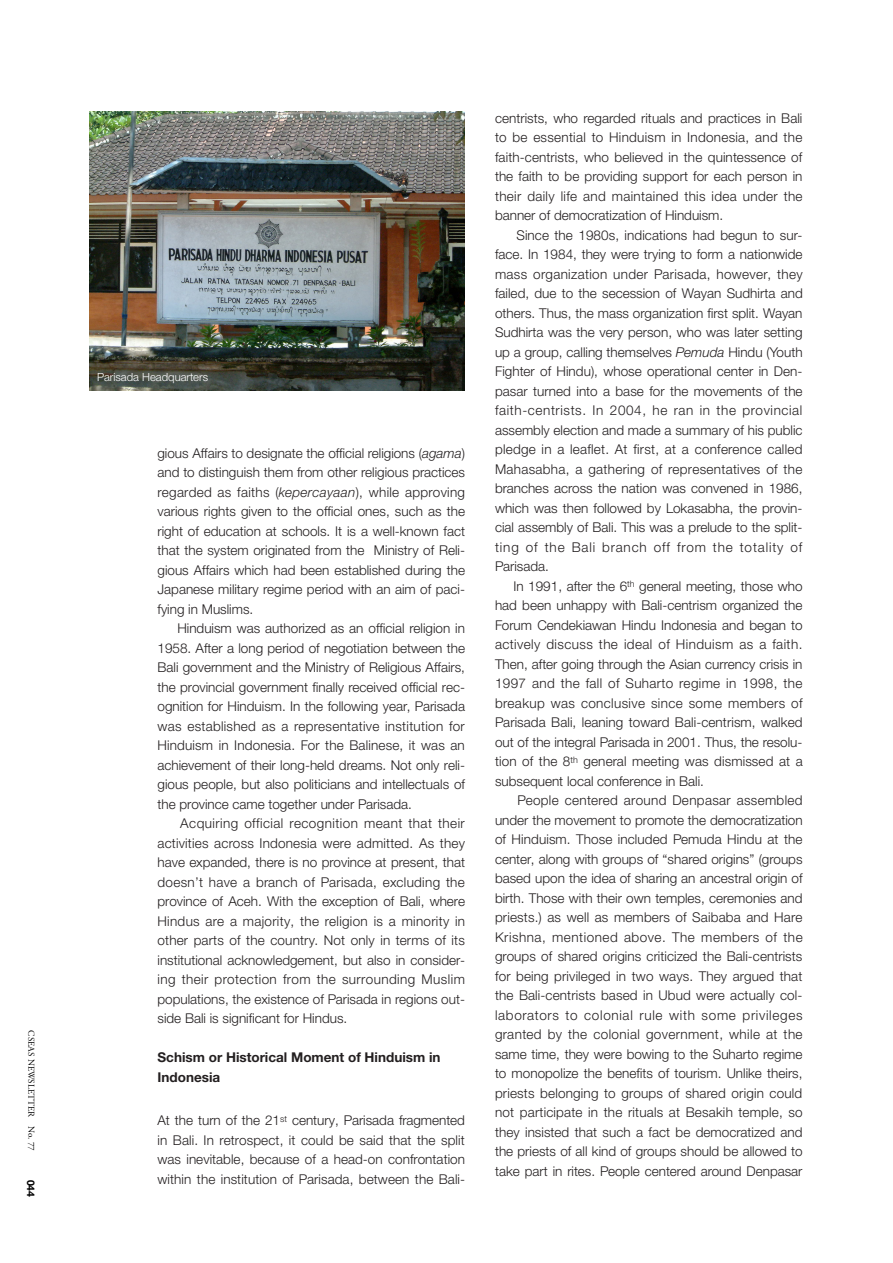
<style>
.page{position:relative;width:893px;height:1263px;background:#fff}
.page>*{position:absolute;margin:0;border:0;box-sizing:border-box;transform-origin:0 0}
.t1{font:13.5px/19.5px "Helvetica Neue LTARM 45 Lt";color:#231f20;text-align:justify}
.小見出し_p{font:700 13.5px/19.5px "Helvetica Neue LTARM 75";color:#231f20}
.t2{font:11.25px "Helvetica Neue LTARM 45 Lt";color:#fff}
.t3{font:700 10.5px "Helvetica Neue LTARM 75";color:#000}
.t4{font:9px "Adobe Garamond Pro";color:#000}
.s1{font-family:"Helvetica Neue LTARM 46 Lt It"}
</style>
<div class="page">
<img style="left:90px;top:111px;width:374px;height:279px">
<p class="t4" style="left:37px;top:1030px;width:122px;rotate:90deg">CSEAS NEWSLETTER No. 77</p>
<p class="t3" style="left:37px;top:1179px;width:19px;rotate:90deg">044</p>
<p class="t2" style="left:97px;top:370px;width:112px">Parisada Headquarters</p>
<p class="t1" style="left:158px;top:443px;width:309px">gious Affairs to designate the official religions (<span class="s1">agama</span>) and to distinguish them from other religious practices regarded as faiths (<span class="s1">kepercayaan</span>), while approving various rights given to the official ones, such as the right of education at schools. It is a well-known fact that the system originated from the Ministry of Reli&shy;gious Affairs which had been established during the Japanese military regime period with an aim of paci&shy;fying in Muslims.</p>
<p class="t1" style="left:158px;top:618px;width:309px;text-indent:20px">Hinduism was authorized as an official religion in 1958. After a long period of negotiation between the Bali government and the Ministry of Religious Affairs, the provincial government finally received official rec&shy;ognition for Hinduism. In the following year, Parisada was established as a representative institution for Hinduism in Indonesia. For the Balinese, it was an achievement of their long-held dreams. Not only reli&shy;gious people, but also politicians and intellectuals of the province came together under Parisada.</p>
<p class="t1" style="left:158px;top:813px;width:309px;text-indent:23px">Acquiring official recognition meant that their activities across Indonesia were admitted. As they have expanded, there is no province at present, that doesn’t have a branch of Parisada, excluding the province of Aceh. With the exception of Bali, where Hindus are a majority, the religion is a minority in other parts of the country. Not only in terms of its institutional acknowledgement, but also in consider&shy;ing their protection from the surrounding Muslim populations, the existence of Parisada in regions out&shy;side Bali is significant for Hindus.</p>
<p class="小見出し_p" style="left:158px;top:1047px;width:285px">Schism or Historical Moment of Hinduism in<br>Indonesia</p>
<p class="t1" style="left:158px;top:1110px;width:309px">At the turn of the 21<sup>st</sup> century, Parisada fragmented in Bali. In retrospect, it could be said that the split was inevitable, because of a head-on confrontation within the institution of Parisada, between the Bali-</p>
<p class="t1" style="left:495px;top:108px;width:309px">centrists, who regarded rituals and practices in Bali to be essential to Hinduism in Indonesia, and the faith-centrists, who believed in the quintessence of the faith to be providing support for each person in their daily life and maintained this idea under the banner of democratization of Hinduism.</p>
<p class="t1" style="left:495px;top:225px;width:309px;text-indent:21px">Since the 1980s, indications had begun to sur&shy;face. In 1984, they were trying to form a nationwide mass organization under Parisada, however, they failed, due to the secession of Wayan Sudhirta and others. Thus, the mass organization first split. Wayan Sudhirta was the very person, who was later setting up a group, calling themselves <span class="s1">Pemuda</span> Hindu (Youth Fighter of Hindu), whose operational center in Den&shy;pasar turned into a base for the movements of the faith-centrists. In 2004, he ran in the provincial assembly election and made a summary of his public pledge in a leaflet. At first, at a conference called Mahasabha, a gathering of representatives of the branches across the nation was convened in 1986, which was then followed by Lokasabha, the provin&shy;cial assembly of Bali. This was a prelude to the split&shy;ting of the Bali branch off from the totality of Parisada.</p>
<p class="t1" style="left:495px;top:576px;width:309px;text-indent:18px">In 1991, after the 6<sup>th</sup> general meeting, those who had been unhappy with Bali-centrism organized the Forum Cendekiawan Hindu Indonesia and began to actively discuss the ideal of Hinduism as a faith.<br>Then, after going through the Asian currency crisis in 1997 and the fall of Suharto regime in 1998, the breakup was conclusive since some members of Parisada Bali, leaning toward Bali-centrism, walked out of the integral Parisada in 2001. Thus, the resolu&shy;tion of the 8<sup>th</sup> general meeting was dismissed at a subsequent local conference in Bali.</p>
<p class="t1" style="left:495px;top:790px;width:309px;text-indent:22px">People centered around Denpasar assembled under the movement to promote the democratization of Hinduism. Those included Pemuda Hindu at the center, along with groups of “shared origins” (groups based upon the idea of sharing an ancestral origin of birth. Those with their own temples, ceremonies and priests.) as well as members of Saibaba and Hare Krishna, mentioned above. The members of the groups of shared origins criticized the Bali-centrists for being privileged in two ways. They argued that the Bali-centrists based in Ubud were actually col&shy;laborators to colonial rule with some privileges granted by the colonial government, while at the same time, they were bowing to the Suharto regime to monopolize the benefits of tourism. Unlike theirs, priests belonging to groups of shared origin could not participate in the rituals at Besakih temple, so they insisted that such a fact be democratized and the priests of all kind of groups should be allowed to take part in rites. People centered around Denpasar</p>
</div>
